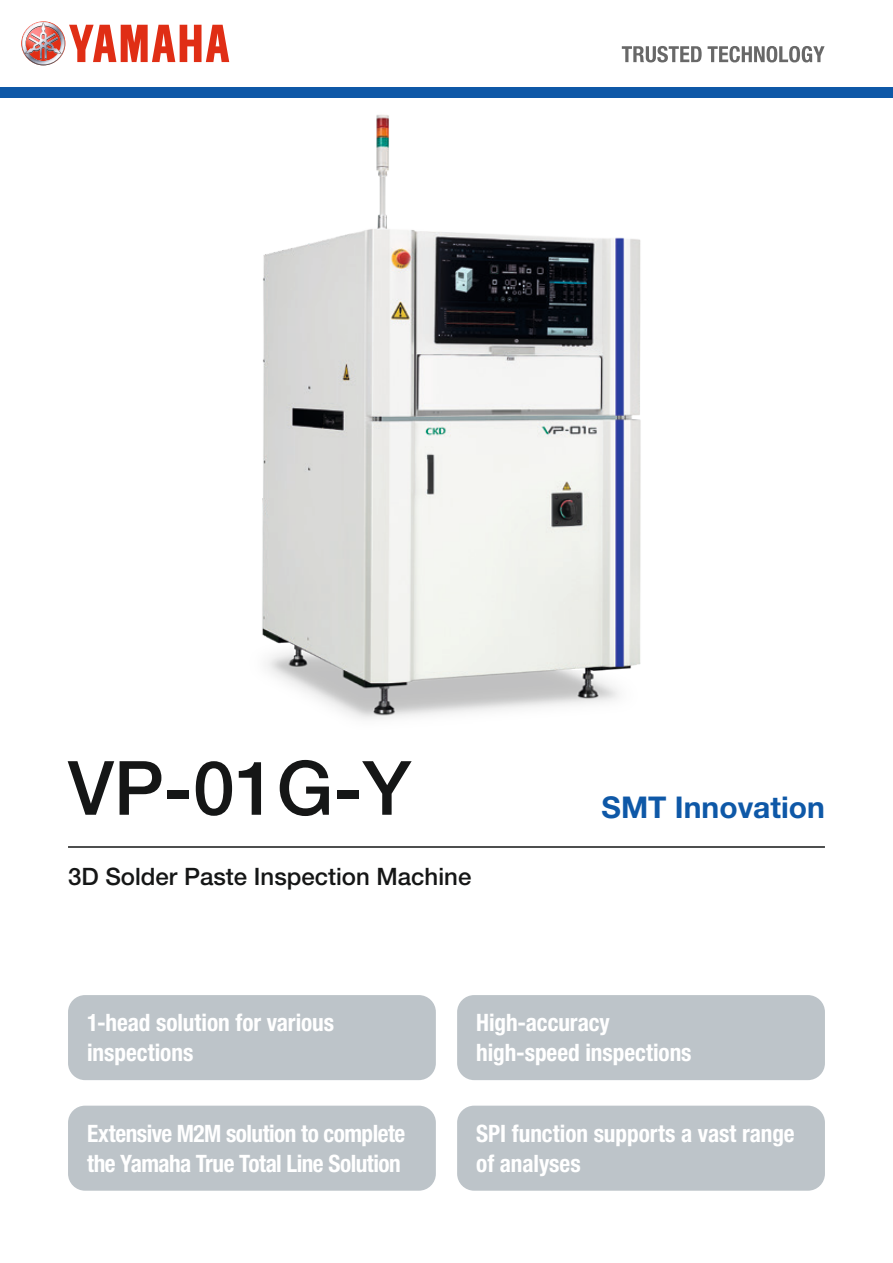
<style>
.page{position:relative;width:893px;height:1263px;background:#fff}
.page>*{position:absolute;margin:0;border:0;box-sizing:border-box;transform-origin:0 0}
.t1{font:500 75px "Helvetica Neue LT Std";color:#151616}
.t2{font:700 30px "Helvetica Neue LT Std";color:#0e58a7}
.t3{font:700 condensed 24px/30px "Helvetica Neue LT Std";letter-spacing:-.005em;color:#fff}
.t4{font:500 24px "Helvetica Neue LT Std";color:#151616}
</style>
<div class="page">
<hr style="left:68px;top:846px;width:757px;height:2px;background:#151616">
<img style="left:262px;top:114px;width:379px;height:605px">
<div style="left:457px;top:1106px;width:368px;height:85px;background:#bdc4c9;border-radius:17px"></div>
<div style="left:457px;top:995px;width:368px;height:85px;background:#bdc4c9;border-radius:17px"></div>
<div style="left:68px;top:1106px;width:368px;height:85px;background:#bdc4c9;border-radius:17px"></div>
<div style="left:68px;top:995px;width:368px;height:85px;background:#bdc4c9;border-radius:17px"></div>
<div style="left:0;top:87px;width:893px;height:11px;background:#0e58a7"></div>
<svg style="left:21px;top:21px;width:208px;height:44px"></svg>
<svg style="left:708px;top:46px;width:117px;height:16px"></svg>
<svg style="left:622px;top:46px;width:80px;height:16px"></svg>
<h1 class="t1" style="left:68px;top:743px;width:345px">VP-01G-Y</h1>
<p class="t4" style="left:68px;top:862px;width:405px">3D Solder Paste Inspection Machine</p>
<p class="t2" style="left:602px;top:788px;width:225px">SMT Innovation</p>
<p class="t3" style="left:87px;top:1007px;width:249px">1-head solution for various inspections</p>
<p class="t3" style="left:87px;top:1118px;width:320px">Extensive M2M solution to complete the Yamaha True Total Line Solution</p>
<p class="t3" style="left:476px;top:1007px;width:217px">High-accuracy high-speed inspections</p>
<p class="t3" style="left:476px;top:1118px;width:320px">SPI function supports a vast range of analyses</p>
</div>
